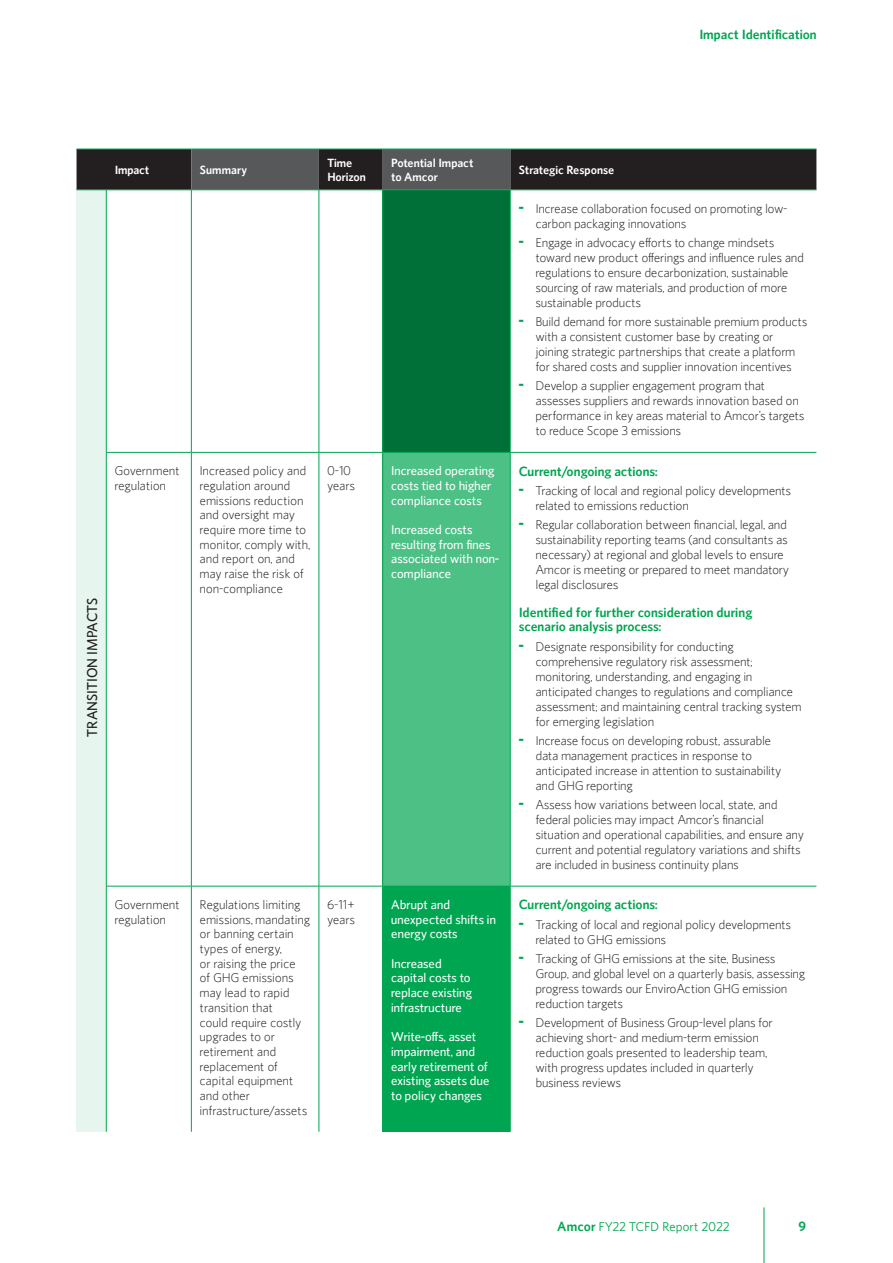
<style>
.page{position:relative;width:893px;height:1263px;background:#fff}
.page>*{position:absolute;margin:0;border:0;box-sizing:border-box;transform-origin:0 0}
.Bullet_title{font:600 13.5px/14.7px "Amcor Pro";color:#00a551}
.Intro_Copy{font:600 13.5px "Amcor Pro";letter-spacing:-.005em;color:#00a551}
.Body_title{font:500 13.5px "Amcor Pro";letter-spacing:-.01em;color:#231f20}
.Table_Text{font:300 12px/15px "Amcor Pro";letter-spacing:-.01em;color:#231f20}
.Table_Text-2{font:500 12px/14.7px "Amcor Pro";color:#fff}
.t1{font:600 12px/13.5px "Amcor Pro";color:#fff}
.t2{font:12px "Amcor Pro";letter-spacing:.01em;color:#00a551}
.s1{font-weight:600;font-size:16.5px;color:#00a551}
.s2{font-weight:600;font-size:13.5px}
</style>
<div class="page">
<div style="left:77px;top:190px;width:29px;height:942px;background:#e6f6ee"></div>
<div style="left:383px;top:190px;width:127px;height:262px;background:#007038"></div>
<div style="left:383px;top:452px;width:127px;height:434px;background:#4dc085"></div>
<div style="left:383px;top:886px;width:127px;height:246px;background:#00a551"></div>
<hr style="left:106px;top:886px;width:85px;height:1px;background:#00a551">
<hr style="left:191px;top:886px;width:128px;height:1px;background:#00a551">
<hr style="left:319px;top:886px;width:64px;height:1px;background:#00a551">
<hr style="left:510px;top:886px;width:306px;height:1px;background:#00a551">
<hr style="left:191px;top:190px;width:1px;height:262px;background:#00a551">
<hr style="left:319px;top:190px;width:1px;height:262px;background:#00a551">
<hr style="left:382px;top:190px;width:1px;height:262px;background:#00a551">
<hr style="left:510px;top:190px;width:1px;height:262px;background:#00a551">
<hr style="left:106px;top:452px;width:85px;height:1px;background:#00a551">
<hr style="left:191px;top:452px;width:128px;height:1px;background:#00a551">
<hr style="left:191px;top:452px;width:1px;height:434px;background:#00a551">
<hr style="left:319px;top:452px;width:64px;height:1px;background:#00a551">
<hr style="left:319px;top:452px;width:1px;height:434px;background:#00a551">
<hr style="left:383px;top:452px;width:127px;height:1px;background:#00a551">
<hr style="left:382px;top:452px;width:1px;height:434px;background:#00a551">
<hr style="left:510px;top:452px;width:306px;height:1px;background:#00a551">
<hr style="left:510px;top:452px;width:1px;height:434px;background:#00a551">
<hr style="left:191px;top:886px;width:1px;height:246px;background:#00a551">
<hr style="left:319px;top:886px;width:1px;height:246px;background:#00a551">
<hr style="left:382px;top:886px;width:1px;height:246px;background:#00a551">
<hr style="left:510px;top:886px;width:1px;height:246px;background:#00a551">
<svg style="left:77px;top:149px;width:739px;height:42px;background:#363a38"></svg>
<hr style="left:106px;top:190px;width:1px;height:262px;background:#00a551">
<hr style="left:106px;top:452px;width:1px;height:434px;background:#00a551">
<hr style="left:106px;top:886px;width:1px;height:246px;background:#00a551">
<hr style="left:764px;top:1207px;width:1px;height:56px;background:#00a551">
<p class="Intro_Copy" style="left:699px;top:26px;width:119px">Impact Identification</p>
<p class="Body_title" style="left:83px;top:737px;width:141px;rotate:-90deg">TRANSITION IMPACTS</p>
<p class="t1" style="left:115px;top:163px;width:36px">Impact</p>
<p class="t1" style="left:200px;top:163px;width:49px">Summary</p>
<p class="t1" style="left:327px;top:156px;width:40px">Time<br>Horizon</p>
<p class="t1" style="left:391px;top:155px;width:84px;line-height:14.4px">Potential Impact to Amcor</p>
<p class="t1" style="left:519px;top:163px;width:97px">Strategic Response</p>
<p class="Table_Text" style="left:536px;top:200px;width:253px;text-indent:-17px"><span class="s1">-</span> Increase collaboration focused on promoting low&shy;carbon packaging innovations</p>
<p class="Table_Text" style="left:536px;top:235px;width:270px;text-indent:-17px"><span class="s1">-</span> Engage in advocacy efforts to change mindsets toward new product offerings and influence rules and regulations to ensure decarbonization, sustainable sourcing of raw materials, and production of more sustainable products</p>
<p class="Table_Text" style="left:536px;top:314px;width:273px;text-indent:-17px"><span class="s1">-</span> Build demand for more sustainable premium products with a consistent customer base by creating or joining strategic partnerships that create a platform for shared costs and supplier innovation incentives</p>
<p class="Table_Text" style="left:536px;top:378px;width:270px;text-indent:-17px"><span class="s1">-</span> Develop a supplier engagement program that assesses suppliers and rewards innovation based on performance in key areas material to Amcor’s targets to reduce Scope 3 emissions</p>
<p class="Table_Text" style="left:115px;top:463px;width:67px">Government regulation</p>
<p class="Table_Text" style="left:200px;top:463px;width:112px">Increased policy and regulation around emissions reduction and oversight may require more time to monitor, comply with, and report on, and may raise the risk of non-compliance</p>
<p class="Table_Text" style="left:327px;top:463px;width:29px">0-10 years</p>
<p class="Table_Text-2" style="left:391px;top:463px;width:105px">Increased operating costs tied to higher compliance costs</p>
<p class="Bullet_title" style="left:519px;top:463px;width:140px">Current/ongoing actions:</p>
<p class="Table_Text" style="left:536px;top:483px;width:257px;text-indent:-17px"><span class="s1">-</span> Tracking of local and regional policy developments related to emissions reduction</p>
<p class="Table_Text" style="left:536px;top:517px;width:255px;text-indent:-17px"><span class="s1">-</span> Regular collaboration between financial, legal, and sustainability reporting teams (and consultants as necessary) at regional and global levels to ensure Amcor is meeting or prepared to meet mandatory legal disclosures</p>
<p class="Bullet_title" style="left:519px;top:604px;width:235px">Identified for further consideration during scenario analysis process:</p>
<p class="Table_Text" style="left:536px;top:638px;width:268px;text-indent:-17px"><span class="s1">-</span> Designate responsibility for conducting comprehensive regulatory risk assessment; monitoring, understanding, and engaging in anticipated changes to regulations and compliance assessment; and maintaining central tracking system for emerging legislation</p>
<p class="Table_Text" style="left:536px;top:733px;width:247px;text-indent:-17px"><span class="s1">-</span> Increase focus on developing robust, assurable data management practices in response to anticipated increase in attention to sustainability and GHG reporting</p>
<p class="Table_Text" style="left:536px;top:797px;width:270px;text-indent:-17px"><span class="s1">-</span> Assess how variations between local, state, and federal policies may impact Amcor’s financial situation and operational capabilities, and ensure any current and potential regulatory variations and shifts are included in business continuity plans</p>
<p class="Table_Text-2" style="left:391px;top:522px;width:109px">Increased costs resulting from fines associated with non&shy;compliance</p>
<p class="Table_Text" style="left:115px;top:897px;width:67px">Government regulation</p>
<p class="Table_Text" style="left:200px;top:897px;width:112px">Regulations limiting emissions, mandating or banning certain types of energy,<br>or raising the price<br>of GHG emissions may lead to rapid transition that<br>could require costly upgrades to or retirement and replacement of capital equipment and other infrastructure/assets</p>
<p class="Table_Text" style="left:327px;top:897px;width:29px">6-11+ years</p>
<p class="Table_Text-2" style="left:391px;top:897px;width:106px">Abrupt and unexpected shifts in energy costs</p>
<p class="Table_Text-2" style="left:391px;top:955px;width:82px">Increased capital costs to replace existing infrastructure</p>
<p class="Table_Text-2" style="left:391px;top:1029px;width:100px">Write-offs, asset impairment, and early retirement of existing assets due to policy changes</p>
<p class="Bullet_title" style="left:519px;top:897px;width:140px">Current/ongoing actions:</p>
<p class="Table_Text" style="left:536px;top:916px;width:257px;text-indent:-17px"><span class="s1">-</span> Tracking of local and regional policy developments related to GHG emissions</p>
<p class="Table_Text" style="left:536px;top:951px;width:271px;text-indent:-17px"><span class="s1">-</span> Tracking of GHG emissions at the site, Business Group, and global level on a quarterly basis, assessing progress towards our EnviroAction GHG emission reduction targets</p>
<p class="Table_Text" style="left:536px;top:1015px;width:239px;text-indent:-17px"><span class="s1">-</span> Development of Business Group-level plans for achieving short- and medium-term emission reduction goals presented to leadership team, with progress updates included in quarterly business reviews</p>
<p class="t2" style="left:557px;top:1219px;width:174px"><span class="s2">Amcor</span> FY22 TCFD Report 2022</p>
<p class="Bullet_title" style="left:798px;top:1219px;width:9px">9</p>
</div>
